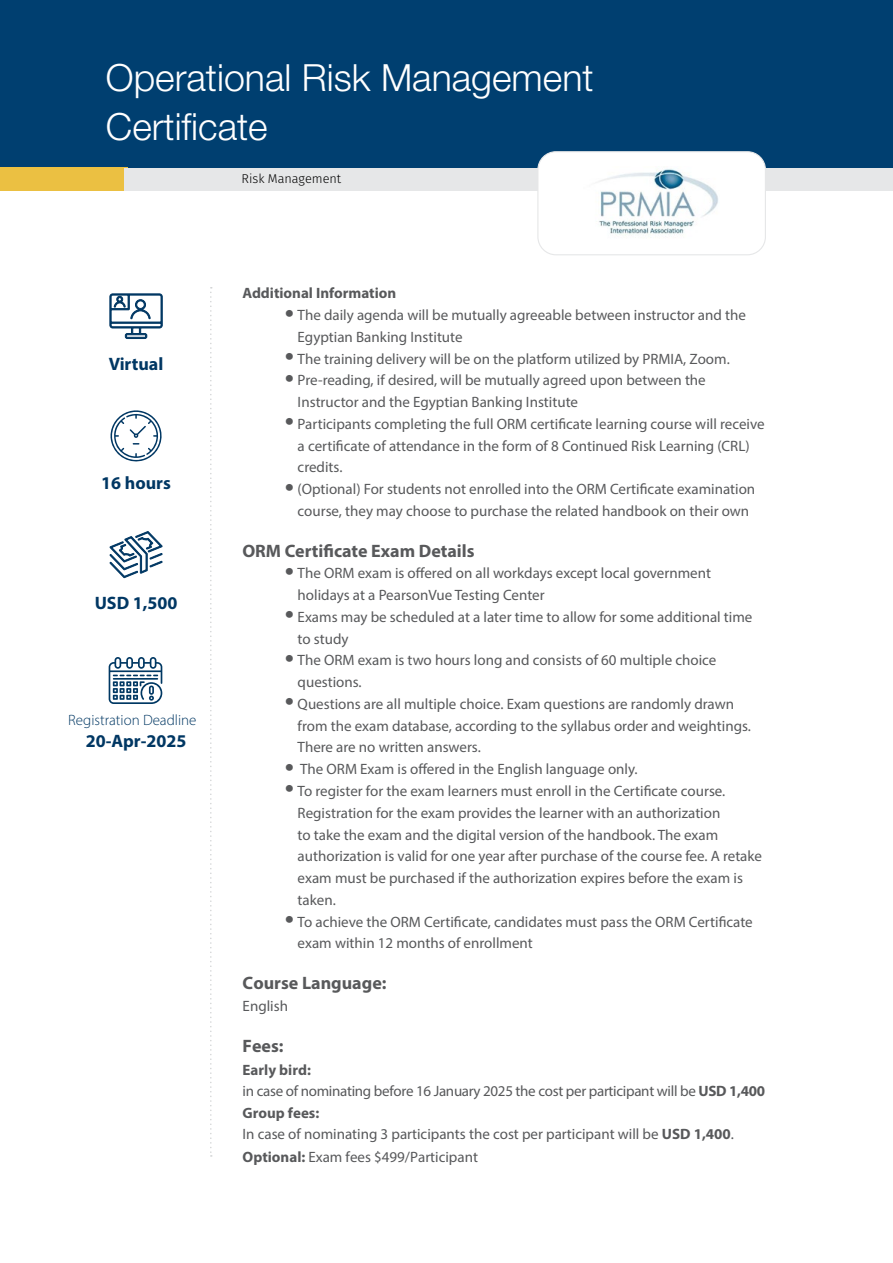
<style>
.page{position:relative;width:893px;height:1263px;background:#fff}
.page>*{position:absolute;margin:0;border:0;box-sizing:border-box;transform-origin:0 0}
.t1{font:300 37.5px/49.5px "Helvetica Neue LT Std";color:#fff}
.t2{font:700 18px "Myriad Pro";color:#58595b}
.t3{font:700 18px "Myriad Pro";color:#003763}
.t4{font:15px/21.8px "Myriad Pro";color:#58595b}
.t5{font:15px/21px "Myriad Pro";letter-spacing:-.02em;color:#58595b}
.t6{font:700 15px "Myriad Pro";color:#58595b}
.t7{font:300 15px "Myriad Pro";color:#003763}
.t8{font:300 12.75px "Fira Sans";color:#000}
.s1{font-size:33px}
.s2{font-weight:700}
</style>
<div class="page">
<div style="left:0;top:0;width:893px;height:168px;background:#003f70"></div>
<div style="left:0;top:168px;width:128px;height:23px;background:#ebc042"></div>
<div style="left:124px;top:168px;width:769px;height:22px;background:#e6e7e8"></div>
<svg style="left:210px;top:287px;width:2px;height:870px"></svg>
<svg style="left:111px;top:410px;width:51px;height:52px"></svg>
<svg style="left:109px;top:293px;width:54px;height:46px"></svg>
<svg style="left:109px;top:531px;width:54px;height:47px"></svg>
<svg style="left:109px;top:657px;width:53px;height:47px"></svg>
<div style="left:538px;top:152px;width:227px;height:103px;background:#fff;border-radius:18px"></div>
<img style="left:599px;top:169px;width:120px;height:66px">
<div style="left:537px;top:151px;width:229px;height:104px;border:1px solid #e6e7e8;border-radius:18px"></div>
<h1 class="t1" style="left:106px;top:52px;width:489px">Operational Risk Management<br>Certificate</h1>
<p class="t3" style="left:109px;top:353px;width:56px">Virtual</p>
<p class="t3" style="left:101px;top:472px;width:71px">16 hours</p>
<p class="t3" style="left:95px;top:591px;width:84px">USD 1,500</p>
<p class="t7" style="left:68px;top:711px;width:130px">Registration Deadline</p>
<p class="t3" style="left:86px;top:729px;width:102px">20-Apr-2025</p>
<p class="t8" style="left:242px;top:169px;width:101px">Risk Management</p>
<p class="t6" style="left:242px;top:283px;width:155px">Additional Information</p>
<p class="t4" style="left:298px;top:304px;width:450px;text-indent:-13px"><span class="s1">•</span> The daily agenda will be mutually agreeable between instructor and the<br>Egyptian Banking Institute</p>
<p class="t4" style="left:285px;top:347px;width:446px"><span class="s1">•</span> The training delivery will be on the platform utilized by PRMIA, Zoom.</p>
<p class="t4" style="left:298px;top:369px;width:410px;text-indent:-13px"><span class="s1">•</span> Pre-reading, if desired, will be mutually agreed upon between the<br>Instructor and the Egyptian Banking Institute</p>
<p class="t4" style="left:298px;top:413px;width:468px;text-indent:-13px"><span class="s1">•</span> Participants completing the full ORM certificate learning course will receive a certificate of attendance in the form of 8 Continued Risk Learning (CRL) credits.</p>
<p class="t4" style="left:285px;top:478px;width:472px;text-align:center"><span class="s1">•</span> (Optional) For students not enrolled into the ORM Certificate examination course, they may choose to purchase the related handbook on their own</p>
<p class="t2" style="left:242px;top:539px;width:234px">ORM Certificate Exam Details</p>
<p class="t4" style="left:298px;top:562px;width:415px;text-indent:-13px"><span class="s1">•</span> The ORM exam is offered on all workdays except local government holidays at a PearsonVue Testing Center</p>
<p class="t4" style="left:298px;top:606px;width:456px;text-indent:-13px"><span class="s1">•</span> Exams may be scheduled at a later time to allow for some additional time to study</p>
<p class="t4" style="left:298px;top:649px;width:420px;text-indent:-13px"><span class="s1">•</span> The ORM exam is two hours long and consists of 60 multiple choice questions.</p>
<p class="t4" style="left:298px;top:693px;width:455px;text-indent:-13px"><span class="s1">•</span> Questions are all multiple choice. Exam questions are randomly drawn from the exam database, according to the syllabus order and weightings.<br>There are no written answers.</p>
<p class="t4" style="left:285px;top:758px;width:354px"><span class="s1">•</span> The ORM Exam is offered in the English language only.</p>
<p class="t4" style="left:298px;top:780px;width:466px;text-indent:-13px"><span class="s1">•</span> To register for the exam learners must enroll in the Certificate course.<br>Registration for the exam provides the learner with an authorization<br>to take the exam and the digital version of the handbook. The exam authorization is valid for one year after purchase of the course fee. A retake exam must be purchased if the authorization expires before the exam is taken.</p>
<p class="t4" style="left:298px;top:910px;width:457px;text-indent:-13px"><span class="s1">•</span> To achieve the ORM Certificate, candidates must pass the ORM Certificate exam within 12 months of enrollment</p>
<p class="t2" style="left:243px;top:971px;width:145px">Course Language:</p>
<p class="t4" style="left:243px;top:995px;width:47px">English</p>
<p class="t2" style="left:243px;top:1034px;width:42px">Fees:</p>
<p class="t5" style="left:243px;top:1059px;width:524px"><span class="s2">Early bird:<br></span>in case of nominating before 16 January 2025 the cost per participant will be <span class="s2">USD 1,400</span></p>
<p class="t4" style="left:243px;top:1102px;width:493px;line-height:21px"><span class="s2">Group fees:<br></span>In case of nominating 3 participants the cost per participant will be <span class="s2">USD 1,400</span>.</p>
<p class="t4" style="left:243px;top:1146px;width:237px"><span class="s2">Optional:</span> Exam fees $499/Participant</p>
</div>
